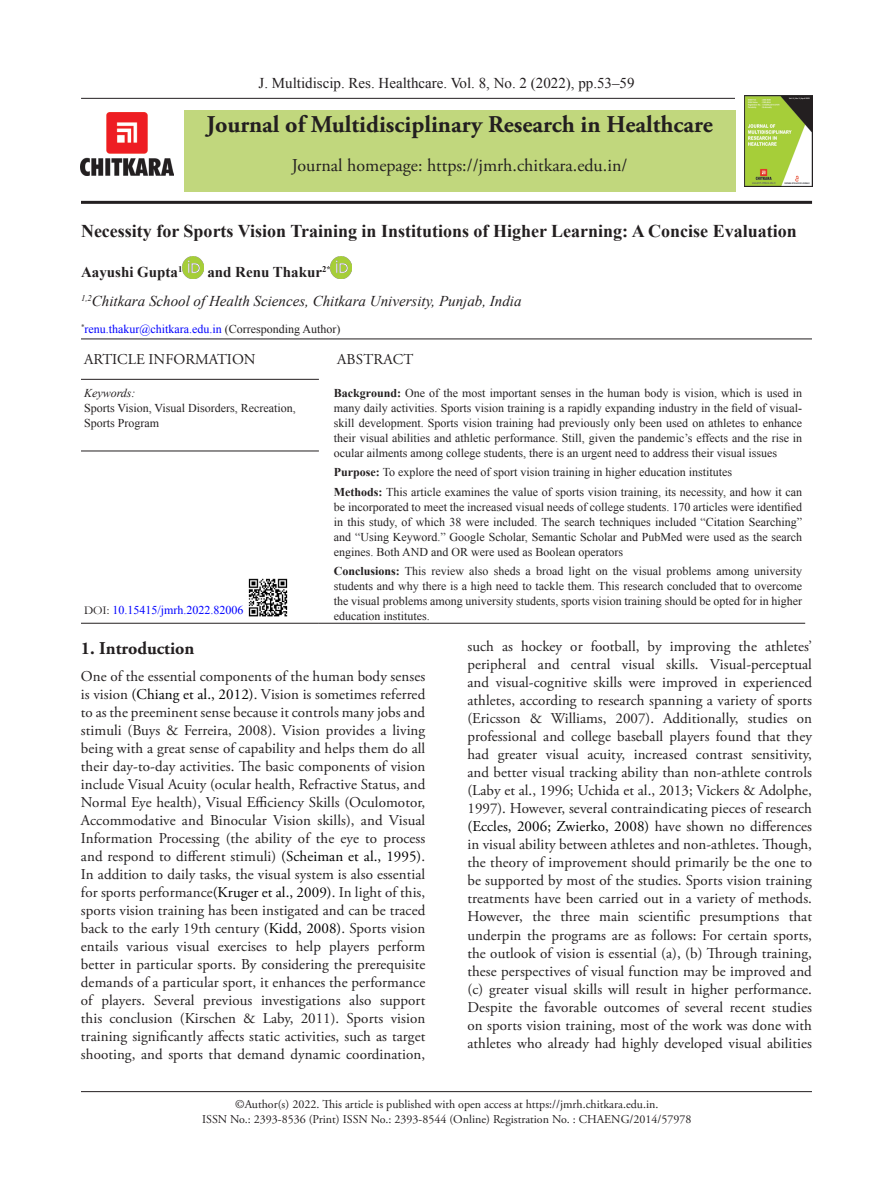
<style>
.page{position:relative;width:893px;height:1191px;background:#fff}
.page>*{position:absolute;margin:0;border:0;box-sizing:border-box;transform-origin:0 0}
.t1{font:700 24px "Adobe Garamond Pro";color:#231f20}
.CT{font:700 18px "Times New Roman";color:#231f20}
.t2{font:18px "Adobe Garamond Pro";color:#231f20}
.t3{font:700 18px "Adobe Garamond Pro";color:#231f20}
.TX{font:15px/18px "Adobe Garamond Pro";letter-spacing:.005em;color:#231f20;text-align:justify}
.Address{font:italic 15px "Times New Roman";color:#231f20}
.doi{font:15px "Times New Roman";color:#231f20}
.Author{font:700 15px "Times New Roman";color:#231f20}
.abstract_title{font:15px "Adobe Garamond Pro";letter-spacing:.015em;color:#231f20}
.abstract{font:12px/15px "Times New Roman";color:#231f20;text-align:justify}
.t4{font:12px/15px "Adobe Garamond Pro";color:#231f20;text-align:center}
.Keyword{font:12px/15px "Times New Roman";color:#231f20}
.email{font:12px "Times New Roman";color:#00f}
.Footer_txt{font:12px "Times New Roman";color:#00f}
.t5{font:700 1.8px "Arial";color:#fff}
.s1{color:#231f20}
.s2{font-style:italic}
.s3{font-weight:700}
.s4{font-family:"Garamond";color:#231f20}
.s5{color:#000}
</style>
<div class="page">
<img style="left:80px;top:112px;width:93px;height:63px">
<hr style="left:81px;top:201px;width:731px;height:3px;background:#231f20">
<div style="left:184px;top:110px;width:551px;height:81px;background:#c1d77d"></div>
<hr style="left:81px;top:1091px;width:731px;height:1px;background:#231f20">
<hr style="left:81px;top:98px;width:654px;height:1px;background:#231f20">
<img style="left:744px;top:96px;width:69px;height:90px">
<hr style="left:81px;top:338px;width:731px;height:1px;background:#231f20">
<img style="left:182px;top:257px;width:22px;height:21px">
<img style="left:331px;top:257px;width:21px;height:21px">
<hr style="left:81px;top:379px;width:238px;height:1px;background:#231f20">
<hr style="left:81px;top:450px;width:238px;height:1px;background:#231f20">
<hr style="left:319px;top:623px;width:486px;height:1px;background:#231f20">
<hr style="left:81px;top:623px;width:238px;height:1px;background:#231f20">
<img style="left:248px;top:578px;width:40px;height:39px">
<p class="doi" style="left:258px;top:73px;width:378px">J. Multidiscip. Res. Healthcare. Vol. 8, No. 2 (2022), pp.53–59</p>
<h1 class="t1" style="left:206px;top:111px;width:508px">Journal of Multidisciplinary Research in Healthcare</h1>
<p class="t2" style="left:292px;top:155px;width:337px">Journal homepage: https://jmrh.chitkara.edu.in/</p>
<p class="t5" style="left:789px;top:97px;width:22px">Vol. 8 | No. 2 | April 2022</p>
<p class="CT" style="left:81px;top:218px;width:717px">Necessity for Sports Vision Training in Institutions of Higher Learning: A Concise Evaluation</p>
<p class="Author" style="left:81px;top:262px;width:103px">Aayushi Gupta<sup>1</sup></p>
<p class="Author" style="left:207px;top:262px;width:125px">and Renu Thakur<sup>2*</sup></p>
<p class="Address" style="left:81px;top:290px;width:442px"><sup>1,2</sup>Chitkara School of Health Sciences, Chitkara University, Punjab, India</p>
<p class="email" style="left:81px;top:320px;width:261px"><sup>*</sup>renu.thakur@chitkara.edu.in <span class="s1">(Corresponding Author)</span></p>
<h4 class="TX" style="left:84px;top:351px;width:173px">ARTICLE INFORMATION</h4>
<p class="abstract_title" style="left:337px;top:350px;width:78px">ABSTRACT</p>
<p class="Keyword" style="left:84px;top:385px;width:213px"><span class="s2">Keywords:<br></span>Sports Vision, Visual Disorders, Recreation,<br>Sports Program</p>
<p class="abstract" style="left:334px;top:385px;width:470px"><span class="s3">Background:</span> One of the most important senses in the human body is vision, which is used in many daily activities. Sports vision training is a rapidly expanding industry in the field of visual&shy;skill development. Sports vision training had previously only been used on athletes to enhance their visual abilities and athletic performance. Still, given the pandemic’s effects and the rise in ocular ailments among college students, there is an urgent need to address their visual issues</p>
<p class="abstract" style="left:334px;top:464px;width:400px"><span class="s3">Purpose:</span> To explore the need of sport vision training in higher education institutes</p>
<p class="abstract" style="left:334px;top:484px;width:470px"><span class="s3">Methods:</span> This article examines the value of sports vision training, its necessity, and how it can be incorporated to meet the increased visual needs of college students. 170 articles were identified in this study, of which 38 were included. The search techniques included “Citation Searching” and “Using Keyword.” Google Scholar, Semantic Scholar and PubMed were used as the search engines. Both AND and OR were used as Boolean operators</p>
<p class="abstract" style="left:334px;top:563px;width:470px"><span class="s3">Conclusions:</span> This review also sheds a broad light on the visual problems among university students and why there is a high need to tackle them. This research concluded that to overcome the visual problems among university students, sports vision training should be opted for in higher education institutes.</p>
<p class="Footer_txt" style="left:84px;top:602px;width:161px"><span class="s4">DOI:</span> 10.15415/jmrh.2022.82006</p>
<h1 class="t3" style="left:81px;top:637px;width:115px">1. Introduction</h1>
<p class="TX" style="left:81px;top:667px;width:346px">One of the essential components of the human body senses is vision <span class="s5">(Chiang et al., 2012)</span>. Vision is sometimes referred to as the preeminent sense because it controls many jobs and stimuli (Buys &amp; Ferreira, 2008). Vision provides a living being with a great sense of capability and helps them do all their day-to-day activities. The basic components of vision include Visual Acuity (ocular health, Refractive Status, and Normal Eye health), Visual Efficiency Skills (Oculomotor, Accommodative and Binocular Vision skills), and Visual Information Processing (the ability of the eye to process and respond to different stimuli) <span class="s5">(Scheiman et al., 1995)</span>.<br>In addition to daily tasks, the visual system is also essential for sports performance<span class="s5">(Kruger et al., 2009)</span>. In light of this, sports vision training has been instigated and can be traced back to the early 19th century <span class="s5">(Kidd, 2008)</span>. Sports vision entails various visual exercises to help players perform better in particular sports. By considering the prerequisite demands of a particular sport, it enhances the performance of players. Several previous investigations also support this conclusion (Kirschen &amp; Laby, 2011). Sports vision training significantly affects static activities, such as target shooting, and sports that demand dynamic coordination,</p>
<p class="TX" style="left:467px;top:638px;width:346px">such as hockey or football, by improving the athletes’ peripheral and central visual skills. Visual-perceptual and visual-cognitive skills were improved in experienced athletes, according to research spanning a variety of sports (Ericsson &amp; Williams, 2007). Additionally, studies on professional and college baseball players found that they had greater visual acuity, increased contrast sensitivity, and better visual tracking ability than non-athlete controls (Laby et al., 1996; Uchida et al., 2013; Vickers &amp; Adolphe, 1997). However, several contraindicating pieces of research <span class="s5">(Eccles, 2006; Zwierko, 2008)</span> have shown no differences in visual ability between athletes and non-athletes. Though, the theory of improvement should primarily be the one to be supported by most of the studies. Sports vision training treatments have been carried out in a variety of methods.<br>However, the three main scientific presumptions that underpin the programs are as follows: For certain sports, the outlook of vision is essential (a), (b) Through training, these perspectives of visual function may be improved and (c) greater visual skills will result in higher performance.<br>Despite the favorable outcomes of several recent studies on sports vision training, most of the work was done with athletes who already had highly developed visual abilities</p>
<p class="t4" style="left:202px;top:1097px;width:491px">©Author(s) 2022. This article is published with open access at https://jmrh.chitkara.edu.in.<br>ISSN No.: 2393-8536 (Print) ISSN No.: 2393-8544 (Online) Registration No. : CHAENG/2014/57978</p>
</div>
